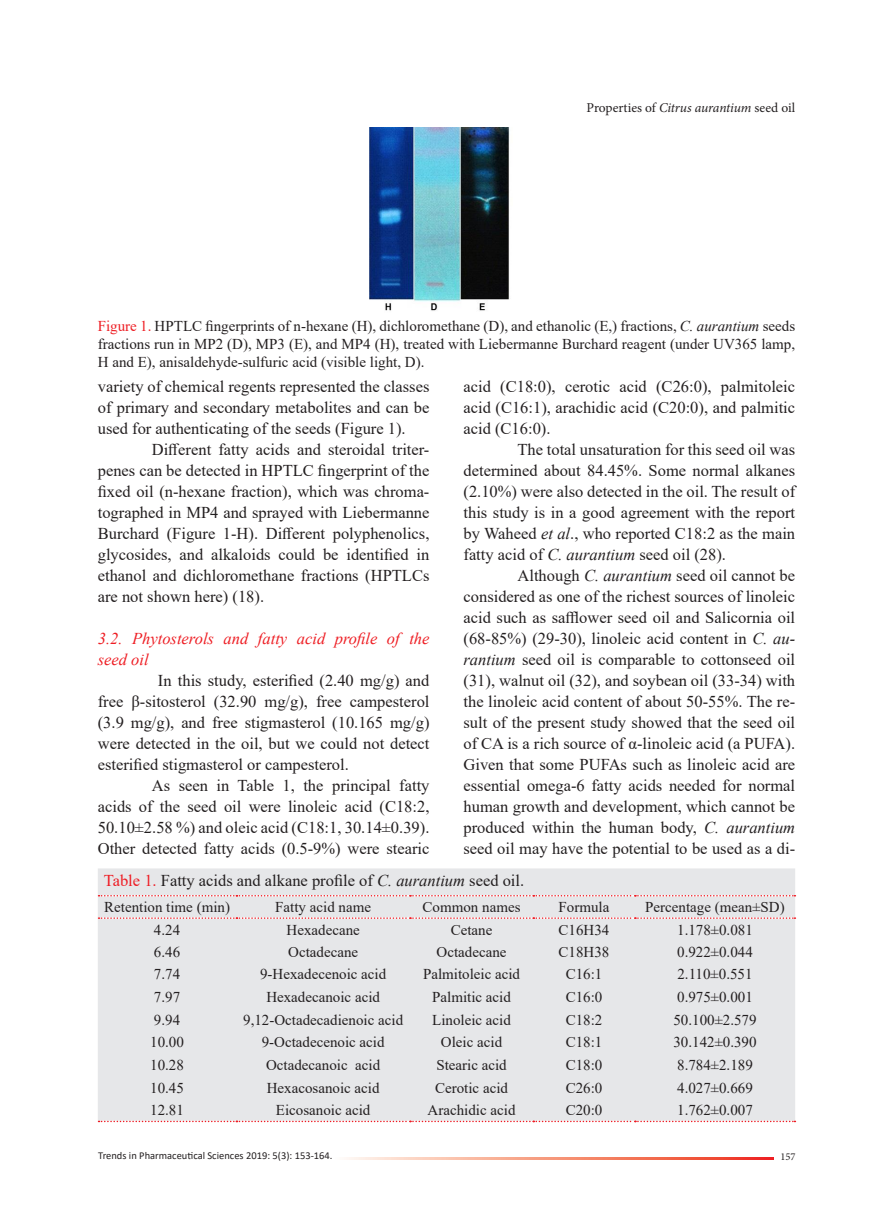
<style>
.page{position:relative;width:893px;height:1212px;background:#fff}
.page>*{position:absolute;margin:0;border:0;box-sizing:border-box;transform-origin:0 0}
.t1{font:16.5px/21px "Times New Roman";color:#231f20;text-align:justify}
.t2{font:italic 16.5px/21px "Times New Roman";color:#ee1d23}
.t3{font:15px/18px "Times New Roman";color:#231f20;text-align:justify}
.t4{font:13.5px "Minion Pro";color:#231f20}
.t5{font:10.5px "Calibri";color:#231f20}
.t6{font:10.5px "Minion Pro";color:#231f20}
.s1{font-style:italic}
.s2{color:#ee1d23}
.s3{color:#ee1c24}
</style>
<div class="page">
<div style="left:98px;top:868px;width:697px;height:253px;background:#e6e7e9"></div>
<svg style="left:99px;top:1121px;width:696px;height:1px"></svg>
<svg style="left:99px;top:895px;width:696px;height:1px"></svg>
<svg style="left:99px;top:917px;width:696px;height:2px"></svg>
<img style="left:369px;top:128px;width:141px;height:183px">
<svg style="left:347px;top:1158px;width:427px;height:2px"></svg>
<p class="t4" style="left:586px;top:99px;width:210px">Properties of <span class="s1">Citrus aurantium</span> seed oil</p>
<p class="t3" style="left:98px;top:316px;width:699px"><span class="s2">Figure 1.</span> HPTLC fingerprints of n-hexane (H), dichloromethane (D), and ethanolic (E,) fractions, <span class="s1">C. aurantium</span> seeds fractions run in MP2 (D), MP3 (E), and MP4 (H), treated with Liebermanne Burchard reagent (under UV365 lamp, H and E), anisaldehyde-sulfuric acid (visible light, D).</p>
<p class="t1" style="left:98px;top:375px;width:333px">variety of chemical regents represented the classes of primary and secondary metabolites and can be used for authenticating of the seeds (Figure 1).</p>
<p class="t1" style="left:98px;top:438px;width:333px;text-indent:54px">Different fatty acids and steroidal triter&shy;penes can be detected in HPTLC fingerprint of the fixed oil (n-hexane fraction), which was chroma&shy;tographed in MP4 and sprayed with Liebermanne Burchard (Figure 1-H). Different polyphenolics, glycosides, and alkaloids could be identified in ethanol and dichloromethane fractions (HPTLCs are not shown here) (18).</p>
<p class="t2" style="left:98px;top:627px;width:333px">3.2. Phytosterols and fatty acid profile of the seed oil</p>
<p class="t1" style="left:98px;top:669px;width:333px;text-indent:60px">In this study, esterified (2.40 mg/g) and free β-sitosterol (32.90 mg/g), free campesterol (3.9 mg/g), and free stigmasterol (10.165 mg/g) were detected in the oil, but we could not detect esterified stigmasterol or campesterol.</p>
<p class="t1" style="left:98px;top:774px;width:333px;text-indent:54px">As seen in Table 1, the principal fatty acids of the seed oil were linoleic acid (C18:2, 50.10±2.58 %) and oleic acid (C18:1, 30.14±0.39).<br>Other detected fatty acids (0.5-9%) were stearic</p>
<p class="t1" style="left:463px;top:375px;width:333px">acid (C18:0), cerotic acid (C26:0), palmitoleic acid (C16:1), arachidic acid (C20:0), and palmitic acid (C16:0).</p>
<p class="t1" style="left:463px;top:438px;width:333px;text-indent:54px">The total unsaturation for this seed oil was determined about 84.45%. Some normal alkanes (2.10%) were also detected in the oil. The result of this study is in a good agreement with the report by Waheed <span class="s1">et al</span>., who reported C18:2 as the main fatty acid of <span class="s1">C. aurantium</span> seed oil (28).</p>
<p class="t1" style="left:463px;top:564px;width:333px;text-indent:54px">Although <span class="s1">C. aurantium</span> seed oil cannot be considered as one of the richest sources of linoleic acid such as safflower seed oil and Salicornia oil (68-85%) (29-30), linoleic acid content in <span class="s1">C. au&shy;rantium</span> seed oil is comparable to cottonseed oil (31), walnut oil (32), and soybean oil (33-34) with the linoleic acid content of about 50-55%. The re&shy;sult of the present study showed that the seed oil of CA is a rich source of α-linoleic acid (a PUFA).<br>Given that some PUFAs such as linoleic acid are essential omega-6 fatty acids needed for normal human growth and development, which cannot be produced within the human body, <span class="s1">C. aurantium </span>seed oil may have the potential to be used as a di-</p>
<p class="t1" style="left:104px;top:869px;width:422px"><span class="s3">Table 1.</span> Fatty acids and alkane profile of <span class="s1">C. aurantium</span> seed oil.</p>
<p class="t3" style="left:104px;top:898px;width:127px">Retention time (min)</p>
<p class="t3" style="left:275px;top:898px;width:97px">Fatty acid name</p>
<p class="t3" style="left:423px;top:898px;width:99px">Common names</p>
<p class="t3" style="left:559px;top:898px;width:52px">Formula</p>
<p class="t3" style="left:645px;top:898px;width:141px">Percentage (mean±SD)</p>
<p class="t3" style="left:154px;top:920px;width:28px">4.24</p>
<p class="t3" style="left:287px;top:920px;width:75px">Hexadecane</p>
<p class="t3" style="left:451px;top:920px;width:43px">Cetane</p>
<p class="t3" style="left:559px;top:920px;width:52px">C16H34</p>
<p class="t3" style="left:677px;top:920px;width:77px">1.178±0.081</p>
<p class="t3" style="left:154px;top:942px;width:28px">6.46</p>
<p class="t3" style="left:288px;top:942px;width:71px">Octadecane</p>
<p class="t3" style="left:437px;top:942px;width:71px">Octadecane</p>
<p class="t3" style="left:559px;top:942px;width:52px">C18H38</p>
<p class="t3" style="left:677px;top:942px;width:77px">0.922±0.044</p>
<p class="t3" style="left:154px;top:965px;width:28px">7.74</p>
<p class="t3" style="left:260px;top:965px;width:128px">9-Hexadecenoic acid</p>
<p class="t3" style="left:423px;top:965px;width:99px">Palmitoleic acid</p>
<p class="t3" style="left:566px;top:965px;width:38px">C16:1</p>
<p class="t3" style="left:677px;top:965px;width:77px">2.110±0.551</p>
<p class="t3" style="left:154px;top:987px;width:28px">7.97</p>
<p class="t3" style="left:266px;top:987px;width:115px">Hexadecanoic acid</p>
<p class="t3" style="left:432px;top:987px;width:80px">Palmitic acid</p>
<p class="t3" style="left:566px;top:987px;width:38px">C16:0</p>
<p class="t3" style="left:677px;top:987px;width:77px">0.975±0.001</p>
<p class="t3" style="left:154px;top:1010px;width:28px">9.94</p>
<p class="t3" style="left:243px;top:1010px;width:161px">9,12-Octadecadienoic acid</p>
<p class="t3" style="left:432px;top:1010px;width:80px">Linoleic acid</p>
<p class="t3" style="left:566px;top:1010px;width:38px">C18:2</p>
<p class="t3" style="left:673px;top:1010px;width:85px">50.100±2.579</p>
<p class="t3" style="left:150px;top:1033px;width:35px">10.00</p>
<p class="t3" style="left:262px;top:1033px;width:124px">9-Octadecenoic acid</p>
<p class="t3" style="left:441px;top:1033px;width:63px">Oleic acid</p>
<p class="t3" style="left:566px;top:1033px;width:38px">C18:1</p>
<p class="t3" style="left:673px;top:1033px;width:85px">30.142±0.390</p>
<p class="t3" style="left:150px;top:1055px;width:35px">10.28</p>
<p class="t3" style="left:266px;top:1055px;width:116px">Octadecanoic acid</p>
<p class="t3" style="left:436px;top:1055px;width:72px">Stearic acid</p>
<p class="t3" style="left:566px;top:1055px;width:38px">C18:0</p>
<p class="t3" style="left:677px;top:1055px;width:77px">8.784±2.189</p>
<p class="t3" style="left:150px;top:1078px;width:35px">10.45</p>
<p class="t3" style="left:267px;top:1078px;width:114px">Hexacosanoic acid</p>
<p class="t3" style="left:435px;top:1078px;width:74px">Cerotic acid</p>
<p class="t3" style="left:566px;top:1078px;width:38px">C26:0</p>
<p class="t3" style="left:677px;top:1078px;width:77px">4.027±0.669</p>
<p class="t3" style="left:150px;top:1101px;width:35px">12.81</p>
<p class="t3" style="left:276px;top:1101px;width:96px">Eicosanoic acid</p>
<p class="t3" style="left:428px;top:1101px;width:89px">Arachidic acid</p>
<p class="t3" style="left:566px;top:1101px;width:38px">C20:0</p>
<p class="t3" style="left:677px;top:1101px;width:77px">1.762±0.007</p>
<p class="t6" style="left:780px;top:1150px;width:17px">157</p>
<p class="t5" style="left:98px;top:1148px;width:236px">Trends in Pharmaceutical Sciences 2019: 5(3): 153-164.</p>
</div>
